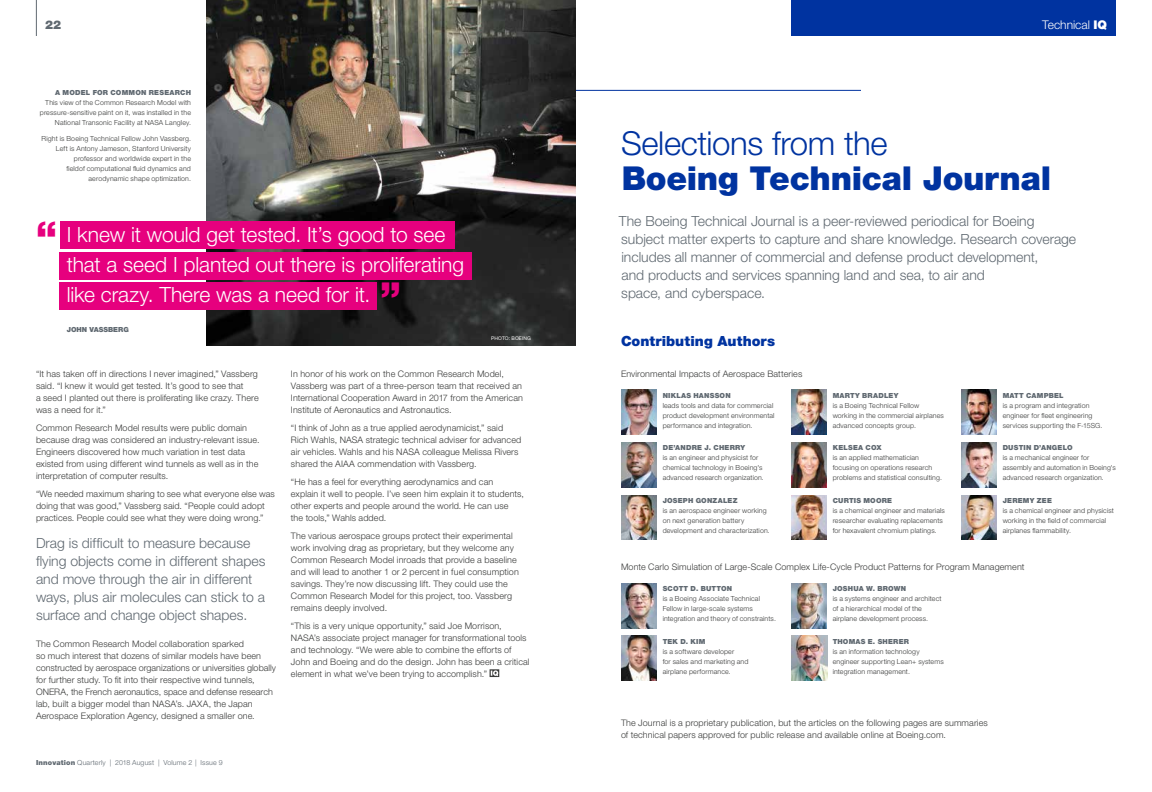
<style>
.page{position:relative;width:1152px;height:792px;background:#fff}
.page>*{position:absolute;margin:0;border:0;box-sizing:border-box;transform-origin:0 0}
.t1{font:900 40px "Helvetica Neue LT Std";color:#e6007e}
.t2{font:900 33px "Helvetica Neue LT Std";letter-spacing:-.01em;color:#0033a0}
.t3{font:300 33px "Helvetica Neue LT Std";letter-spacing:-.015em;color:#0033a0}
.t4{font:300 21px/30px "Helvetica Neue LT Std";letter-spacing:-.005em;color:#fff}
.t5{font:300 14px/18px "Helvetica Neue LT Std";color:#606971}
.t6{font:900 14px "Helvetica Neue LT Std";letter-spacing:.005em;color:#0033a0}
.t7{font:300 12px "Helvetica Neue LT Std";color:#fff}
.t8{font:900 12px "Helvetica Neue LT Std";color:#606971}
.t9{font:300 9px/12px "Helvetica Neue LT Std";letter-spacing:.01em;color:#393a39}
.t10{font:300 7px/10px "Helvetica Neue LT Std";letter-spacing:.02em;color:#393a39}
.t11{font:900 7px "Helvetica Neue LT Std";letter-spacing:.03em;color:#606971}
.t12{font:300 7px "Helvetica Neue LT Std";letter-spacing:.02em;color:#606971}
.t13{font:900 7px "Helvetica Neue LT Std";color:#606971}
.t14{font:5px "Helvetica Neue LT Std";letter-spacing:.02em;color:#fff}
.s1{font-weight:900}
</style>
<div class="page">
<hr style="left:36px;top:0;width:1px;height:36px;background:#606971">
<div style="left:791px;top:0;width:325px;height:36px;background:#0033a0"></div>
<hr style="left:576px;top:90px;width:285px;height:1px;background:#0033a0">
<img style="left:621px;top:390px;width:36px;height:45px">
<img style="left:621px;top:583px;width:36px;height:45px">
<img style="left:621px;top:442px;width:36px;height:45px">
<img style="left:791px;top:442px;width:36px;height:45px">
<img style="left:621px;top:495px;width:36px;height:45px">
<img style="left:791px;top:495px;width:36px;height:45px">
<img style="left:961px;top:495px;width:36px;height:45px">
<img style="left:621px;top:636px;width:36px;height:45px">
<img style="left:791px;top:635px;width:37px;height:46px">
<img style="left:791px;top:390px;width:36px;height:45px">
<img style="left:791px;top:583px;width:36px;height:45px">
<img style="left:961px;top:390px;width:36px;height:45px">
<img style="left:961px;top:442px;width:36px;height:45px">
<svg style="left:490px;top:669px;width:9px;height:8px"></svg>
<img style="left:206px;top:0;width:370px;height:346px">
<div style="left:60px;top:222px;width:394px;height:27px;background:#e6007e"></div>
<div style="left:60px;top:252px;width:412px;height:27px;background:#e6007e"></div>
<div style="left:60px;top:282px;width:317px;height:27px;background:#e6007e"></div>
<h3 class="t8" style="left:45px;top:17px;width:18px">22</h3>
<p class="t11" style="left:55px;top:88px;width:137px">A MODEL FOR COMMON RESEARCH</p>
<p class="t10" style="left:40px;top:97px;width:153px;text-align:right">This view of the Common Research Model with pressure-sensitive paint on it, was installed in the<br>National Transonic Facility at NASA Langley.</p>
<p class="t10" style="left:42px;top:133px;width:151px;text-align:right">Right is Boeing Technical Fellow John Vassberg.<br>Left is Antony Jameson, Stanford University professor and worldwide expert in the<br>fieldof computational fluid dynamics and aerodynamic shape optimization.</p>
<h1 class="t1" style="left:36px;top:212px;width:22px">“</h1>
<h3 class="t4" style="left:67px;top:219px;width:399px">I knew it would get tested. It’s good to see that a seed I planted out there is proliferating like crazy. There was a need for it.</h3>
<p class="t13" style="left:67px;top:326px;width:64px">JOHN VASSBERG</p>
<h1 class="t1" style="left:380px;top:273px;width:22px">”</h1>
<p class="t14" style="left:491px;top:335px;width:41px">PHOTO: BOEING</p>
<p class="t9" style="left:36px;top:367px;width:224px">“It has taken off in directions I never imagined,” Vassberg said. “I knew it would get tested. It’s good to see that<br>a seed I planted out there is proliferating like crazy. There was a need for it.”</p>
<p class="t9" style="left:36px;top:421px;width:225px">Common Research Model results were public domain because drag was considered an industry-relevant issue.<br>Engineers discovered how much variation in test data existed from using different wind tunnels as well as in the interpretation of computer results.</p>
<p class="t9" style="left:36px;top:487px;width:240px">“We needed maximum sharing to see what everyone else was doing that was good,” Vassberg said. “People could adopt practices. People could see what they were doing wrong.”</p>
<h3 class="t5" style="left:36px;top:534px;width:231px">Drag is difficult to measure because flying objects come in different shapes and move through the air in different ways, plus air molecules can stick to a surface and change object shapes.</h3>
<p class="t9" style="left:36px;top:637px;width:242px">The Common Research Model collaboration sparked<br>so much interest that dozens of similar models have been constructed by aerospace organizations or universities globally for further study. To fit into their respective wind tunnels, ONERA, the French aeronautics, space and defense research lab, built a bigger model than NASA’s. JAXA, the Japan Aerospace Exploration Agency, designed a smaller one.</p>
<p class="t9" style="left:291px;top:367px;width:234px">In honor of his work on the Common Research Model, Vassberg was part of a three-person team that received an International Cooperation Award in 2017 from the American Institute of Aeronautics and Astronautics.</p>
<p class="t9" style="left:291px;top:421px;width:232px">“I think of John as a true applied aerodynamicist,” said Rich Wahls, NASA strategic technical adviser for advanced air vehicles. Wahls and his NASA colleague Melissa Rivers shared the AIAA commendation with Vassberg.</p>
<p class="t9" style="left:291px;top:475px;width:235px">“He has a feel for everything aerodynamics and can<br>explain it well to people. I’ve seen him explain it to students, other experts and people around the world. He can use<br>the tools,” Wahls added.</p>
<p class="t9" style="left:291px;top:529px;width:229px">The various aerospace groups protect their experimental work involving drag as proprietary, but they welcome any Common Research Model inroads that provide a baseline and will lead to another 1 or 2 percent in fuel consumption savings. They’re now discussing lift. They could use the Common Research Model for this project, too. Vassberg remains deeply involved.</p>
<p class="t9" style="left:291px;top:619px;width:240px">“This is a very unique opportunity,” said Joe Morrison, NASA’s associate project manager for transformational tools and technology. “We were able to combine the efforts of John and Boeing and do the design. John has been a critical element in what we’ve been trying to accomplish.”</p>
<p class="t12" style="left:36px;top:758px;width:188px"><span class="s1">Innovation</span> Quarterly | 2018 August | Volume 2 | Issue 9</p>
<h3 class="t7" style="left:1042px;top:17px;width:66px">Technical <span class="s1">IQ</span></h3>
<h2 class="t3" style="left:621px;top:123px;width:268px">Selections from the</h2>
<h2 class="t2" style="left:622px;top:159px;width:431px">Boeing Technical Journal</h2>
<p class="t5" style="left:619px;top:212px;width:459px">The Boeing Technical Journal is a peer-reviewed periodical for Boeing subject matter experts to capture and share knowledge. Research coverage includes all manner of commercial and defense product development,<br>and products and services spanning land and sea, to air and<br>space, and cyberspace.</p>
<h3 class="t6" style="left:621px;top:333px;width:156px">Contributing Authors</h3>
<p class="t9" style="left:621px;top:367px;width:183px">Environmental Impacts of Aerospace Batteries</p>
<p class="t11" style="left:663px;top:391px;width:69px">NIKLAS HANSSON</p>
<p class="t10" style="left:663px;top:400px;width:113px">leads tools and data for commercial product development environmental performance and integration.</p>
<p class="t11" style="left:663px;top:444px;width:84px">DE’ANDRE J. CHERRY</p>
<p class="t10" style="left:663px;top:453px;width:103px">is an engineer and physicist for chemical technology in Boeing's advanced research organization.</p>
<p class="t11" style="left:663px;top:496px;width:76px">JOSEPH GONZALEZ</p>
<p class="t10" style="left:663px;top:505px;width:109px">is an aerospace engineer working on next generation battery development and characterization.</p>
<p class="t11" style="left:833px;top:391px;width:67px">MARTY BRADLEY</p>
<p class="t10" style="left:833px;top:400px;width:113px">is a Boeing Technical Fellow working in the commercial airplanes advanced concepts group.</p>
<p class="t11" style="left:833px;top:444px;width:51px">KELSEA COX</p>
<p class="t10" style="left:833px;top:453px;width:111px">is an applied mathematician focusing on operations research problems and statistical consulting.</p>
<p class="t11" style="left:833px;top:496px;width:61px">CURTIS MOORE</p>
<p class="t10" style="left:833px;top:505px;width:114px">is a chemical engineer and materials researcher evaluating replacements for hexavalent chromium platings.</p>
<p class="t11" style="left:1003px;top:391px;width:63px">MATT CAMPBEL</p>
<p class="t10" style="left:1003px;top:400px;width:101px">is a program and integration engineer for fleet engineering services supporting the F-15SG.</p>
<p class="t11" style="left:1003px;top:444px;width:72px">DUSTIN D’ANGELO</p>
<p class="t10" style="left:1003px;top:453px;width:115px">is a mechanical engineer for assembly and automation in Boeing's advanced research organization.</p>
<p class="t11" style="left:1003px;top:496px;width:51px">JEREMY ZEE</p>
<p class="t10" style="left:1003px;top:505px;width:113px">is a chemical engineer and physicist working in the field of commercial airplanes flammability.</p>
<p class="t9" style="left:621px;top:561px;width:405px">Monte Carlo Simulation of Large-Scale Complex Life-Cycle Product Patterns for Program Management</p>
<p class="t11" style="left:663px;top:584px;width:71px">SCOTT D. BUTTON</p>
<p class="t10" style="left:663px;top:593px;width:115px">is a Boeing Associate Technical<br>Fellow in large-scale systems integration and theory of constraints.</p>
<p class="t11" style="left:663px;top:637px;width:44px">TEK D. KIM</p>
<p class="t10" style="left:663px;top:646px;width:87px">is a software developer<br>for sales and marketing and airplane performance.</p>
<p class="t11" style="left:833px;top:584px;width:75px">JOSHUA W. BROWN</p>
<p class="t10" style="left:833px;top:593px;width:110px">is a systems engineer and architect of a hierarchical model of the airplane development process.</p>
<p class="t11" style="left:833px;top:637px;width:78px">THOMAS E. SHERER</p>
<p class="t10" style="left:833px;top:646px;width:113px">is an information technology engineer supporting Lean+ systems integration management.</p>
<p class="t9" style="left:621px;top:717px;width:368px">The Journal is a proprietary publication, but the articles on the following pages are summaries of technical papers approved for public release and available online at Boeing.com.</p>
</div>
